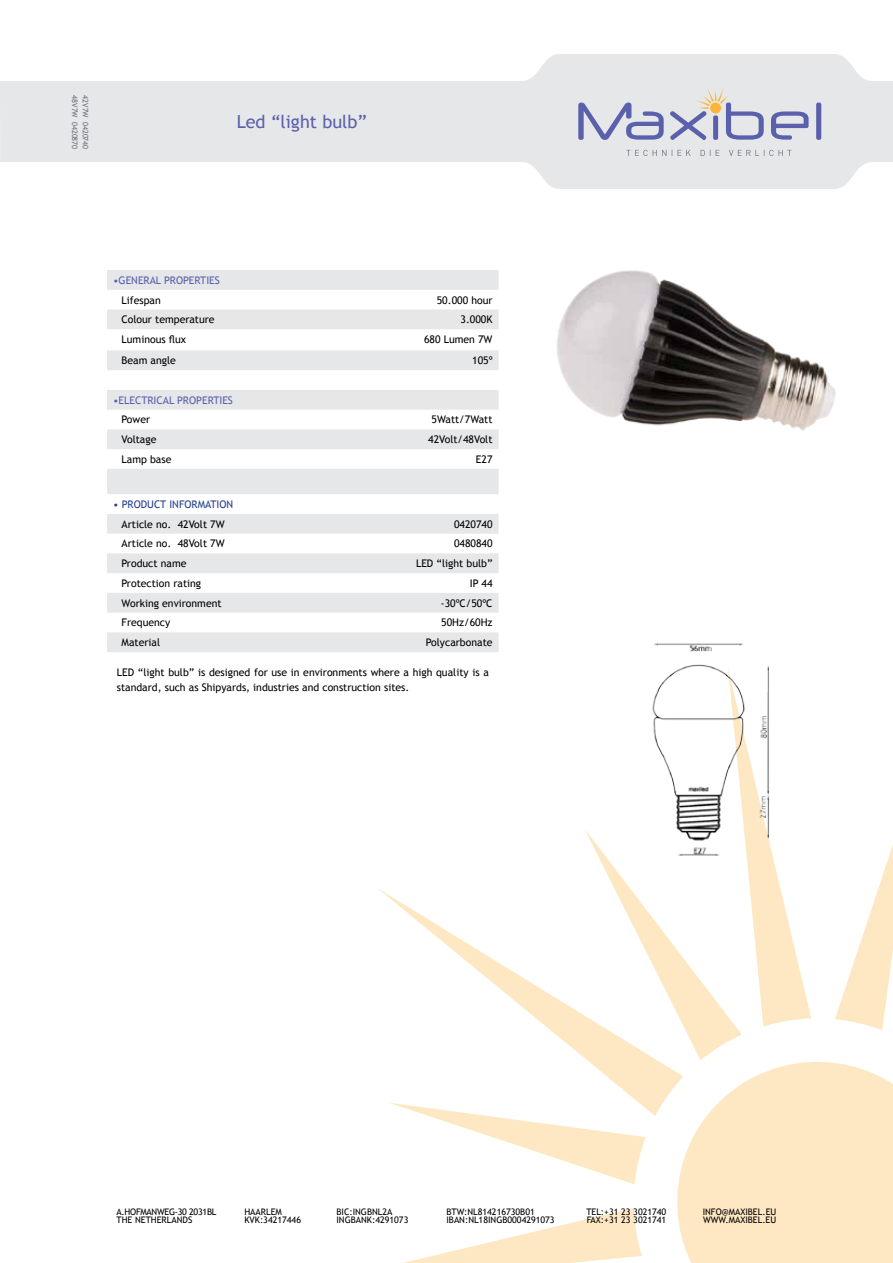
<style>
.page{position:relative;width:893px;height:1263px;background:#fff}
.page>*{position:absolute;margin:0;border:0;box-sizing:border-box;transform-origin:0 0}
.t1{font:18px "Trebuchet MS";color:#5a60ab}
.t2{font:10.5px/15px "Trebuchet MS";color:#000}
.t3{font:10.5px "Trebuchet MS";color:#5a60ab}
.t4{font:10.5px "Trebuchet MS";color:#25408f}
.t5{font:9px "Trebuchet MS";color:#000}
.t6{font:9px "Trebuchet MS";letter-spacing:-.03em;color:#000}
.t7{font:7.5px/10.8px "Trebuchet MS";color:#6a7277}
</style>
<div class="page">
<svg style="left:0;top:54px;width:893px;height:135px;fill:#e6e7e8"></svg>
<svg style="left:677px;top:1061px;width:216px;height:202px;background:#feeaca"></svg>
<svg style="left:403px;top:1208px;width:239px;height:55px"></svg>
<svg style="left:429px;top:1116px;width:217px;height:68px"></svg>
<svg style="left:378px;top:888px;width:305px;height:228px"></svg>
<svg style="left:584px;top:830px;width:227px;height:230px"></svg>
<svg style="left:835px;top:845px;width:58px;height:185px"></svg>
<svg style="left:771px;top:111px;width:38px;height:29px"></svg>
<div style="left:816px;top:103px;width:5px;height:37px;background:#5a60ab;border-radius:2px"></div>
<svg style="left:578px;top:103px;width:86px;height:37px;background:#b4b7d2"></svg>
<svg style="left:670px;top:89px;width:94px;height:51px;background:#c8c8d4"></svg>
<svg style="left:626px;top:150px;width:165px;height:6px"></svg>
<img style="left:557px;top:270px;width:279px;height:161px">
<svg style="left:107px;top:270px;width:392px;height:382px;fill:#e6e7e8"></svg>
<img style="left:619px;top:643px;width:161px;height:214px">
<p class="t7" style="left:91px;top:95px;width:55px;rotate:90deg">42V7W 0420740<br>48V7W 0420870</p>
<h1 class="t1" style="left:237px;top:110px;width:132px">Led “light bulb”</h1>
<p class="t3" style="left:113px;top:273px;width:108px">•General Properties</p>
<p class="t2" style="left:122px;top:292px;width:41px">Lifespan</p>
<p class="t2" style="left:437px;top:292px;width:57px">50.000 hour</p>
<p class="t2" style="left:122px;top:312px;width:95px">Colour temperature</p>
<p class="t2" style="left:461px;top:312px;width:33px">3.000K</p>
<p class="t2" style="left:122px;top:332px;width:66px">Luminous flux</p>
<p class="t2" style="left:424px;top:332px;width:70px">680 Lumen 7W</p>
<p class="t2" style="left:122px;top:353px;width:56px">Beam angle</p>
<p class="t2" style="left:472px;top:353px;width:22px">105º</p>
<p class="t3" style="left:113px;top:393px;width:121px">•Electrical properties</p>
<p class="t2" style="left:122px;top:412px;width:30px">Power</p>
<p class="t2" style="left:432px;top:412px;width:62px">5Watt/7Watt</p>
<p class="t2" style="left:122px;top:432px;width:36px">Voltage</p>
<p class="t2" style="left:428px;top:432px;width:66px">42Volt/48Volt</p>
<p class="t2" style="left:122px;top:452px;width:51px">Lamp base</p>
<p class="t2" style="left:476px;top:452px;width:18px">E27</p>
<p class="t4" style="left:113px;top:498px;width:122px">• Product information</p>
<p class="t2" style="left:122px;top:516px;width:105px">Article no. 42Volt 7W</p>
<p class="t2" style="left:454px;top:516px;width:40px">0420740</p>
<p class="t2" style="left:122px;top:536px;width:105px">Article no. 48Volt 7W</p>
<p class="t2" style="left:454px;top:536px;width:40px">0480840</p>
<p class="t2" style="left:122px;top:556px;width:66px">Product name</p>
<p class="t2" style="left:416px;top:556px;width:78px">LED “light bulb”</p>
<p class="t2" style="left:122px;top:576px;width:81px">Protection rating</p>
<p class="t2" style="left:470px;top:576px;width:24px">IP 44</p>
<p class="t2" style="left:122px;top:595px;width:102px">Working environment</p>
<p class="t2" style="left:441px;top:595px;width:53px">-30ºC/50ºC</p>
<p class="t2" style="left:122px;top:615px;width:50px">Frequency</p>
<p class="t2" style="left:441px;top:615px;width:53px">50Hz/60Hz</p>
<p class="t2" style="left:122px;top:635px;width:40px">Material</p>
<p class="t2" style="left:426px;top:635px;width:68px">Polycarbonate</p>
<p class="t2" style="left:117px;top:665px;width:374px">LED “light bulb” is designed for use in environments where a high quality is a standard, such as Shipyards, industries and construction sites.</p>
<p class="t6" style="left:117px;top:1206px;width:101px">A.Hofmanweg-30 2031BL</p>
<p class="t5" style="left:244px;top:1206px;width:33px">HAARLEM</p>
<p class="t5" style="left:336px;top:1206px;width:26px">BIC:INGbN</p>
<p class="t5" style="left:378px;top:1206px;width:16px">L2A</p>
<p class="t5" style="left:446px;top:1206px;width:90px">BTW:NL814216730B01</p>
<p class="t5" style="left:586px;top:1206px;width:81px">Tel:+31 23 3021740</p>
<p class="t5" style="left:703px;top:1206px;width:75px">i nfo@maxibel.eu</p>
<p class="t5" style="left:116px;top:1214px;width:77px">The neth erlands</p>
<p class="t5" style="left:244px;top:1214px;width:58px">KvK:34217446</p>
<p class="t5" style="left:336px;top:1214px;width:9px">INGba</p>
<p class="t5" style="left:361px;top:1214px;width:49px">nk:4291073</p>
<p class="t5" style="left:446px;top:1214px;width:110px">IBAN:NL18ING B0004291073</p>
<p class="t5" style="left:587px;top:1214px;width:81px">Fax:+31 23 3021741</p>
<p class="t5" style="left:703px;top:1214px;width:75px">www.maxibel.eu</p>
</div>
